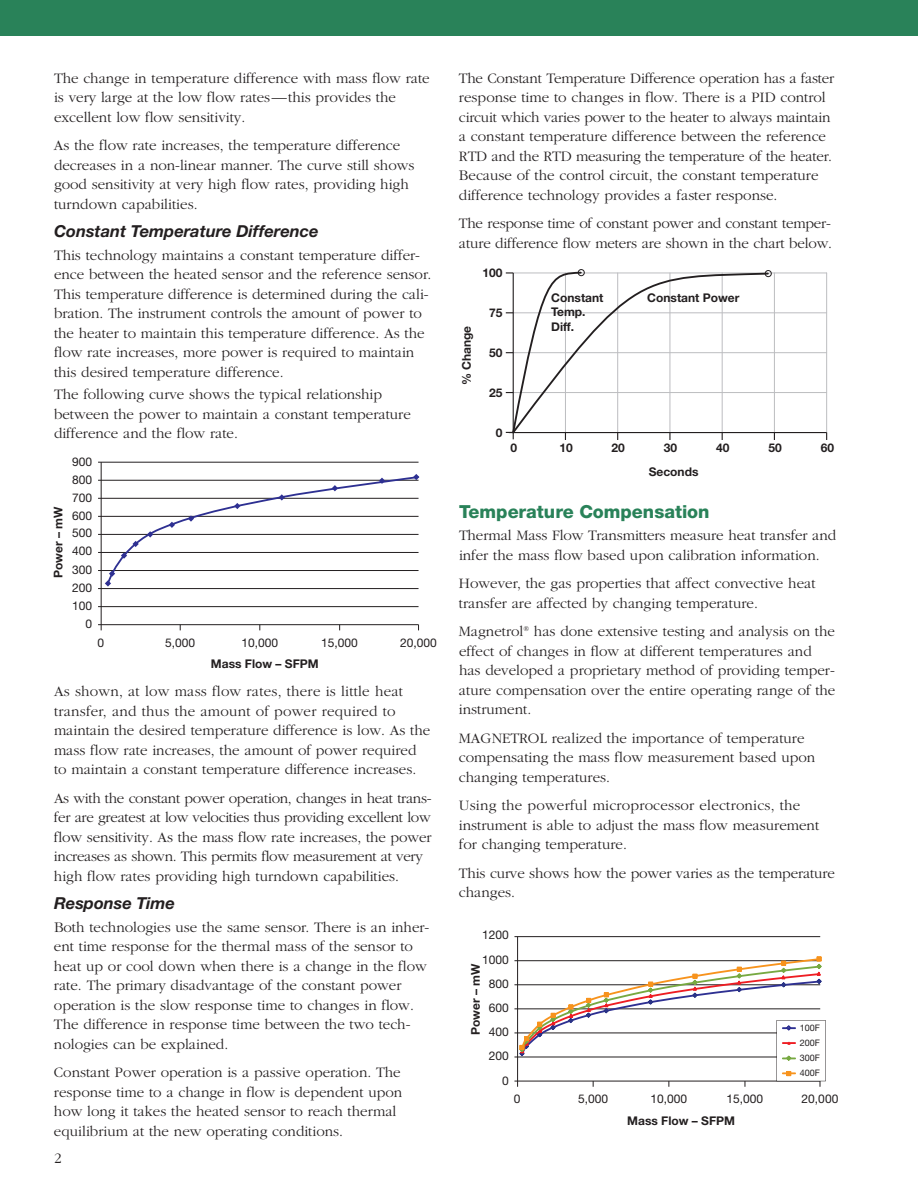
<style>
.page{position:relative;width:918px;height:1188px;background:#fff}
.page>*{position:absolute;margin:0;border:0;box-sizing:border-box;transform-origin:0 0}
.t1{font:800 18px "Helvetica Neue";color:#298259}
.t2{font:italic 700 16.5px "Helvetica Neue";color:#231f20}
.t3{font:300 15px/19.5px "Garamond";color:#231f20}
.t4{font:300 15px/19.5px "Garamond";letter-spacing:-.02em;color:#231f20}
.t5{font:700 12px/14.4px "Helvetica Neue";color:#231f20}
.t6{font:12px "Helvetica Neue";color:#231f20}
.t7{font:9px/15.3px "Helvetica Neue";color:#231f20;text-align:justify}
</style>
<div class="page">
<div style="left:0;top:0;width:918px;height:36px;background:#298259"></div>
<hr style="left:513px;top:273px;width:314px;height:1px;background:#bcbdc0">
<hr style="left:826px;top:273px;width:1px;height:160px;background:#bcbdc0">
<hr style="left:513px;top:312px;width:314px;height:1px;background:#bcbdc0">
<hr style="left:513px;top:352px;width:314px;height:1px;background:#bcbdc0">
<hr style="left:513px;top:392px;width:314px;height:1px;background:#bcbdc0">
<hr style="left:509px;top:432px;width:318px;height:1px;background:#231f20">
<svg style="left:506px;top:269px;width:269px;height:171px"></svg>
<hr style="left:98px;top:462px;width:321px;height:1px;background:#231f20">
<hr style="left:98px;top:480px;width:321px;height:1px;background:#231f20">
<hr style="left:98px;top:498px;width:321px;height:1px;background:#231f20">
<hr style="left:98px;top:516px;width:321px;height:1px;background:#231f20">
<hr style="left:98px;top:534px;width:321px;height:1px;background:#231f20">
<hr style="left:98px;top:552px;width:321px;height:1px;background:#231f20">
<hr style="left:98px;top:570px;width:321px;height:1px;background:#231f20">
<hr style="left:98px;top:588px;width:321px;height:1px;background:#231f20">
<hr style="left:98px;top:606px;width:321px;height:1px;background:#231f20">
<hr style="left:98px;top:624px;width:321px;height:1px;background:#231f20">
<hr style="left:101px;top:462px;width:1px;height:168px;background:#231f20">
<svg style="left:105px;top:474px;width:315px;height:113px"></svg>
<hr style="left:514px;top:936px;width:306px;height:1px;background:#231f20">
<hr style="left:514px;top:960px;width:306px;height:1px;background:#231f20">
<hr style="left:514px;top:984px;width:306px;height:1px;background:#231f20">
<hr style="left:514px;top:1009px;width:306px;height:1px;background:#231f20">
<hr style="left:514px;top:1033px;width:306px;height:1px;background:#231f20">
<hr style="left:514px;top:1057px;width:306px;height:1px;background:#231f20">
<hr style="left:514px;top:1081px;width:306px;height:1px;background:#231f20">
<hr style="left:517px;top:937px;width:1px;height:150px;background:#231f20">
<svg style="left:519px;top:956px;width:307px;height:131px"></svg>
<p class="t3" style="left:54px;top:68px;width:377px">The change in temperature difference with mass flow rate is very large at the low flow rates—this provides the excellent low flow sensitivity.</p>
<p class="t3" style="left:54px;top:135px;width:362px">As the flow rate increases, the temperature difference decreases in a non-linear manner. The curve still shows good sensitivity at very high flow rates, providing high turndown capabilities.</p>
<p class="t2" style="left:54px;top:225px;width:266px">Constant Temperature Difference</p>
<p class="t3" style="left:54px;top:245px;width:379px">This technology maintains a constant temperature differ&shy;ence between the heated sensor and the reference sensor.<br>This temperature difference is determined during the cali&shy;bration. The instrument controls the amount of power to the heater to maintain this temperature difference. As the flow rate increases, more power is required to maintain this desired temperature difference.</p>
<p class="t3" style="left:54px;top:384px;width:358px">The following curve shows the typical relationship between the power to maintain a constant temperature difference and the flow rate.</p>
<p class="t6" style="left:72px;top:457px;width:22px">900</p>
<p class="t6" style="left:72px;top:475px;width:22px">800</p>
<p class="t5" style="left:52px;top:578px;width:73px;rotate:-90deg">Power – mW</p>
<p class="t6" style="left:72px;top:493px;width:22px">700</p>
<p class="t6" style="left:72px;top:511px;width:22px">600</p>
<p class="t6" style="left:72px;top:529px;width:22px">500</p>
<p class="t6" style="left:72px;top:546px;width:22px">400</p>
<p class="t6" style="left:72px;top:566px;width:22px">300</p>
<p class="t6" style="left:72px;top:584px;width:22px">200</p>
<p class="t6" style="left:72px;top:602px;width:22px">100</p>
<p class="t6" style="left:86px;top:620px;width:8px">0</p>
<p class="t6" style="left:98px;top:638px;width:8px">0</p>
<p class="t6" style="left:165px;top:638px;width:32px">5,000</p>
<p class="t6" style="left:241px;top:638px;width:38px">10,000</p>
<p class="t6" style="left:321px;top:638px;width:38px">15,000</p>
<p class="t6" style="left:400px;top:638px;width:38px">20,000</p>
<p class="t5" style="left:211px;top:658px;width:109px">Mass Flow – SFPM</p>
<p class="t3" style="left:54px;top:681px;width:378px">As shown, at low mass flow rates, there is little heat transfer, and thus the amount of power required to maintain the desired temperature difference is low. As the mass flow rate increases, the amount of power required to maintain a constant temperature difference increases.</p>
<p class="t4" style="left:54px;top:788px;width:379px">As with the constant power operation, changes in heat trans&shy;fer are greatest at low velocities thus providing excellent low flow sensitivity. As the mass flow rate increases, the power increases as shown. This permits flow measurement at very high flow rates providing high turndown capabilities.</p>
<p class="t2" style="left:54px;top:897px;width:122px">Response Time</p>
<p class="t3" style="left:54px;top:917px;width:377px">Both technologies use the same sensor. There is an inher&shy;ent time response for the thermal mass of the sensor to heat up or cool down when there is a change in the flow rate. The primary disadvantage of the constant power operation is the slow response time to changes in flow.<br>The difference in response time between the two tech&shy;nologies can be explained.</p>
<p class="t3" style="left:54px;top:1062px;width:350px">Constant Power operation is a passive operation. The response time to a change in flow is dependent upon how long it takes the heated sensor to reach thermal equilibrium at the new operating conditions.</p>
<p class="t3" style="left:54px;top:1148px;width:9px">2</p>
<p class="t3" style="left:459px;top:68px;width:377px">The Constant Temperature Difference operation has a faster response time to changes in flow. There is a PID control circuit which varies power to the heater to always maintain a constant temperature difference between the reference RTD and the RTD measuring the temperature of the heater.<br>Because of the control circuit, the constant temperature difference technology provides a faster response.</p>
<p class="t3" style="left:459px;top:213px;width:375px">The response time of constant power and constant temper&shy;ature difference flow meters are shown in the chart below.</p>
<p class="t5" style="left:482px;top:267px;width:22px">100</p>
<p class="t5" style="left:460px;top:385px;width:61px;rotate:-90deg">% Change</p>
<p class="t5" style="left:489px;top:307px;width:15px">75</p>
<p class="t5" style="left:489px;top:347px;width:15px">50</p>
<p class="t5" style="left:489px;top:387px;width:15px">25</p>
<p class="t5" style="left:496px;top:427px;width:8px">0</p>
<p class="t5" style="left:510px;top:442px;width:8px">0</p>
<p class="t5" style="left:551px;top:291px;width:54px">Constant</p>
<p class="t5" style="left:647px;top:291px;width:94px">Constant Power</p>
<p class="t5" style="left:551px;top:306px;width:36px">Temp.<br>Diff.</p>
<p class="t5" style="left:559px;top:442px;width:15px">10</p>
<p class="t5" style="left:612px;top:442px;width:15px">20</p>
<p class="t5" style="left:664px;top:442px;width:15px">30</p>
<p class="t5" style="left:716px;top:442px;width:15px">40</p>
<p class="t5" style="left:768px;top:442px;width:15px">50</p>
<p class="t5" style="left:821px;top:442px;width:15px">60</p>
<p class="t5" style="left:649px;top:466px;width:51px">Seconds</p>
<p class="t1" style="left:459px;top:505px;width:252px">Temperature Compensation</p>
<p class="t3" style="left:459px;top:525px;width:379px">Thermal Mass Flow Transmitters measure heat transfer and infer the mass flow based upon calibration information.</p>
<p class="t3" style="left:459px;top:573px;width:358px">However, the gas properties that affect convective heat transfer are affected by changing temperature.</p>
<p class="t3" style="left:459px;top:621px;width:378px">Magnetrol<sup>®</sup> has done extensive testing and analysis on the effect of changes in flow at different temperatures and has developed a proprietary method of providing temper&shy;ature compensation over the entire operating range of the instrument.</p>
<p class="t3" style="left:459px;top:728px;width:358px">MAGNETROL realized the importance of temperature compensating the mass flow measurement based upon changing temperatures.</p>
<p class="t3" style="left:459px;top:795px;width:362px">Using the powerful microprocessor electronics, the instrument is able to adjust the mass flow measurement for changing temperature.</p>
<p class="t3" style="left:459px;top:863px;width:377px">This curve shows how the power varies as the temperature changes.</p>
<p class="t6" style="left:482px;top:931px;width:28px">1200</p>
<p class="t6" style="left:482px;top:955px;width:28px">1000</p>
<p class="t5" style="left:470px;top:1035px;width:73px;rotate:-90deg">Power – mW</p>
<p class="t6" style="left:489px;top:979px;width:22px">800</p>
<p class="t6" style="left:489px;top:1003px;width:22px">600</p>
<p class="t6" style="left:489px;top:1028px;width:22px">400</p>
<p class="t6" style="left:489px;top:1052px;width:22px">200</p>
<p class="t6" style="left:502px;top:1076px;width:8px">0</p>
<p class="t6" style="left:514px;top:1095px;width:8px">0</p>
<p class="t7" style="left:800px;top:1021px;width:22px">100F 200F 300F 400F</p>
<p class="t6" style="left:578px;top:1095px;width:32px">5,000</p>
<p class="t6" style="left:651px;top:1095px;width:38px">10,000</p>
<p class="t6" style="left:727px;top:1095px;width:38px">15,000</p>
<p class="t6" style="left:802px;top:1095px;width:38px">20,000</p>
<p class="t5" style="left:627px;top:1114px;width:109px">Mass Flow – SFPM</p>
</div>
